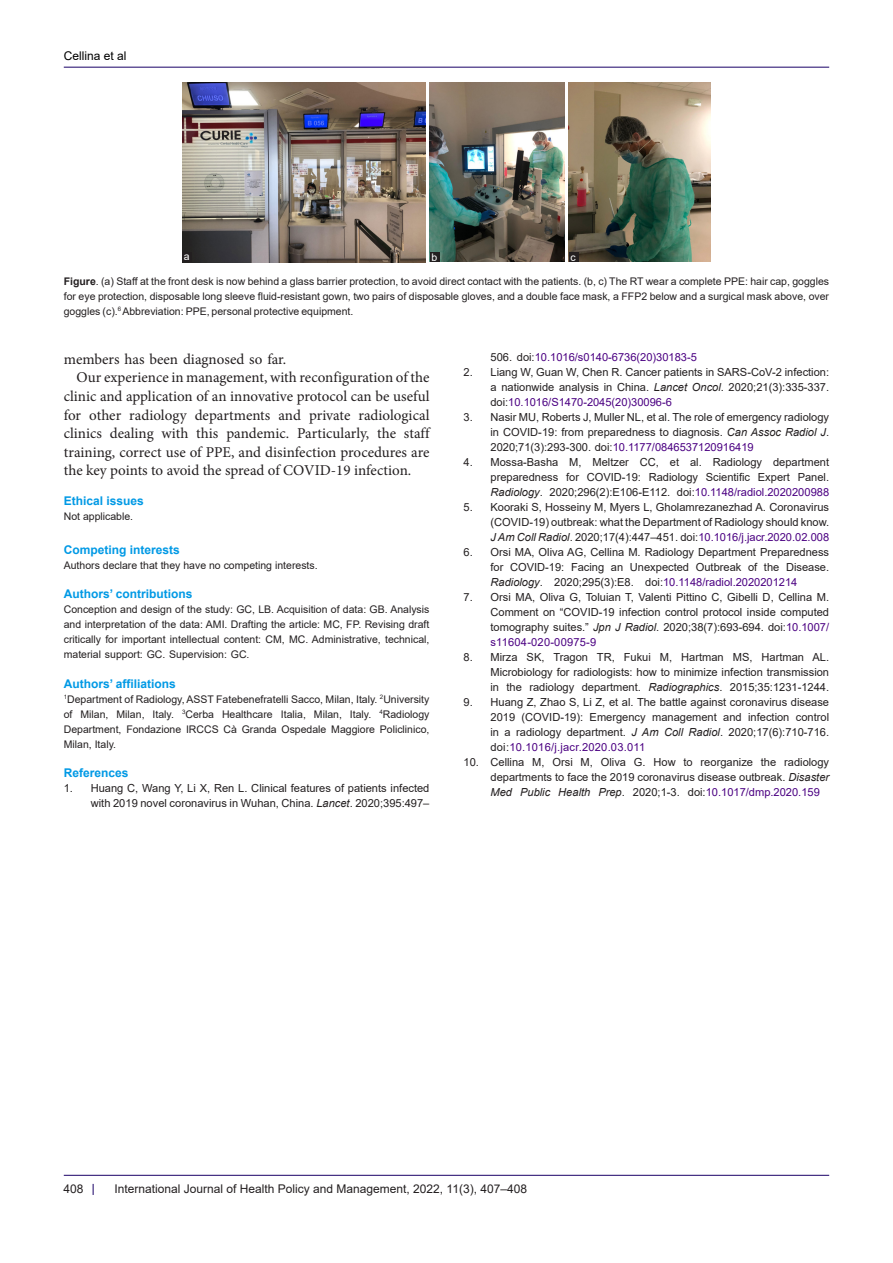
<style>
.page{position:relative;width:893px;height:1263px;background:#fff}
.page>*{position:absolute;margin:0;border:0;box-sizing:border-box;transform-origin:0 0}
.t1{font:15px/18.6px "Minion Pro";color:#231f20;text-align:justify}
.t2{font:700 12px "Arial";color:#0099e5}
.t3{font:12px "Arial";color:#231f20}
.t4{font:12px "Arial";color:#000001}
.t5{font:11.1px/15px "Arial";color:#231f20;text-align:justify}
.t6{font:11.1px "Arial";color:#4b0082}
.Default{font:10.5px/15px "Arial";color:#231f20;text-align:justify}
.t7{font:10.5px "Arial";color:#fff}
.s1{font-weight:700}
.s2{font-style:italic}
.s3{color:#231f20}
.s4{color:#4b0082}
</style>
<div class="page">
<hr style="left:64px;top:1175px;width:765px;height:1px;background:#190066">
<hr style="left:64px;top:67px;width:765px;height:1px;background:#190066">
<img style="left:182px;top:82px;width:244px;height:180px">
<img style="left:430px;top:82px;width:135px;height:180px">
<img style="left:569px;top:82px;width:142px;height:180px">
<div style="left:182px;top:253px;width:9px;height:9px;background:#231f20"></div>
<div style="left:430px;top:252px;width:9px;height:10px;background:#231f20"></div>
<div style="left:569px;top:252px;width:9px;height:10px;background:#231f20"></div>
<p class="t4" style="left:64px;top:48px;width:64px">Cellina et al</p>
<p class="t7" style="left:184px;top:249px;width:7px">a</p>
<p class="t7" style="left:432px;top:250px;width:7px">b</p>
<p class="t7" style="left:571px;top:250px;width:7px">c</p>
<p class="Default" style="left:64px;top:274px;width:767px"><span class="s1">Figure</span>. (a) Staff at the front desk is now behind a glass barrier protection, to avoid direct contact with the patients. (b, c) The RT wear a complete PPE: hair cap, goggles for eye protection, disposable long sleeve fluid-resistant gown, two pairs of disposable gloves, and a double face mask, a FFP2 below and a surgical mask above, over goggles (c).<sup>6</sup> Abbreviation: PPE, personal protective equipment.</p>
<p class="t1" style="left:64px;top:350px;width:224px">members has been diagnosed so far.</p>
<p class="t1" style="left:64px;top:368px;width:367px;text-indent:13px">Our experience in management, with reconfiguration of the clinic and application of an innovative protocol can be useful for other radiology departments and private radiological clinics dealing with this pandemic. Particularly, the staff training, correct use of PPE, and disinfection procedures are the key points to avoid the spread of COVID-19 infection.</p>
<p class="t2" style="left:64px;top:492px;width:82px">Ethical issues</p>
<p class="Default" style="left:64px;top:509px;width:71px">Not applicable.</p>
<p class="t2" style="left:64px;top:541px;width:118px">Competing interests</p>
<p class="Default" style="left:64px;top:557px;width:255px">Authors declare that they have no competing interests.</p>
<p class="t2" style="left:64px;top:586px;width:130px">Authors’ contributions</p>
<p class="Default" style="left:64px;top:602px;width:367px">Conception and design of the study: GC, LB. Acquisition of data: GB. Analysis and interpretation of the data: AMI. Drafting the article: MC, FP. Revising draft critically for important intellectual content: CM, MC. Administrative, technical, material support: GC. Supervision: GC.</p>
<p class="t2" style="left:64px;top:675px;width:114px">Authors’ affiliations</p>
<p class="Default" style="left:64px;top:691px;width:367px"><sup>1</sup>Department of Radiology, ASST Fatebenefratelli Sacco, Milan, Italy. <sup>2</sup>University of Milan, Milan, Italy. <sup>3</sup>Cerba Healthcare Italia, Milan, Italy. <sup>4</sup>Radiology Department, Fondazione IRCCS Cà Granda Ospedale Maggiore Policlinico, Milan, Italy.</p>
<p class="t2" style="left:64px;top:765px;width:66px">References</p>
<p class="t5" style="left:64px;top:781px;width:367px;text-align:right">1. Huang C, Wang Y, Li X, Ren L. Clinical features of patients infected with 2019 novel coronavirus in Wuhan, China. <span class="s2">Lancet</span>. 2020;395:497–</p>
<p class="t6" style="left:490px;top:349px;width:208px"><span class="s3">506. doi:</span>10.1016/s0140-6736(20)30183-5</p>
<p class="t5" style="left:490px;top:365px;width:340px;text-indent:-27px">2. Liang W, Guan W, Chen R. Cancer patients in SARS-CoV-2 infection: a nationwide analysis in China. <span class="s2">Lancet Oncol</span>. 2020;21(3):335-337. doi:<span class="s4">10.1016/S1470-2045(20)30096-6</span></p>
<p class="t5" style="left:490px;top:410px;width:340px;text-indent:-27px">3. Nasir MU, Roberts J, Muller NL, et al. The role of emergency radiology in COVID-19: from preparedness to diagnosis. <span class="s2">Can Assoc Radiol J</span>.<br>2020;71(3):293-300. doi:<span class="s4">10.1177/0846537120916419</span></p>
<p class="t5" style="left:490px;top:455px;width:340px;text-indent:-27px">4. Mossa-Basha M, Meltzer CC, et al. Radiology department preparedness for COVID-19: Radiology Scientific Expert Panel.<br><span class="s2">Radiology</span>. 2020;296(2):E106-E112. doi:<span class="s4">10.1148/radiol.2020200988</span></p>
<p class="t5" style="left:490px;top:500px;width:340px;text-indent:-27px">5. Kooraki S, Hosseiny M, Myers L, Gholamrezanezhad A. Coronavirus (COVID-19) outbreak: what the Department of Radiology should know.<br><span class="s2">J Am Coll Radiol</span>. 2020;17(4):447–451. doi:<span class="s4">10.1016/j.jacr.2020.02.008</span></p>
<p class="t5" style="left:490px;top:545px;width:340px;text-indent:-27px">6. Orsi MA, Oliva AG, Cellina M. Radiology Department Preparedness for COVID-19: Facing an Unexpected Outbreak of the Disease.<br><span class="s2">Radiology</span>. 2020;295(3):E8. doi:<span class="s4">10.1148/radiol.2020201214</span></p>
<p class="t5" style="left:490px;top:590px;width:340px;text-indent:-27px">7. Orsi MA, Oliva G, Toluian T, Valenti Pittino C, Gibelli D, Cellina M.<br>Comment on “COVID-19 infection control protocol inside computed tomography suites.” <span class="s2">Jpn J Radiol</span>. 2020;38(7):693-694. doi:<span class="s4">10.1007/ s11604-020-00975-9</span></p>
<p class="t5" style="left:490px;top:650px;width:340px;text-indent:-27px">8. Mirza SK, Tragon TR, Fukui M, Hartman MS, Hartman AL.<br>Microbiology for radiologists: how to minimize infection transmission in the radiology department. <span class="s2">Radiographics</span>. 2015;35:1231-1244.</p>
<p class="t5" style="left:490px;top:695px;width:340px;text-indent:-27px">9. Huang Z, Zhao S, Li Z, et al. The battle against coronavirus disease 2019 (COVID-19): Emergency management and infection control in a radiology department. <span class="s2">J Am Coll Radiol</span>. 2020;17(6):710-716. doi:<span class="s4">10.1016/j.jacr.2020.03.011</span></p>
<p class="t5" style="left:490px;top:755px;width:340px;text-indent:-27px">10. Cellina M, Orsi M, Oliva G. How to reorganize the radiology departments to face the 2019 coronavirus disease outbreak. <span class="s2">Disaster Med Public Health Prep</span>. 2020;1-3. doi:<span class="s4">10.1017/dmp.2020.159</span></p>
<p class="t3" style="left:64px;top:1180px;width:22px">408</p>
<p class="t3" style="left:114px;top:1180px;width:414px">International Journal of Health Policy and Management, 2022, 11(3), 407–408</p>
</div>
